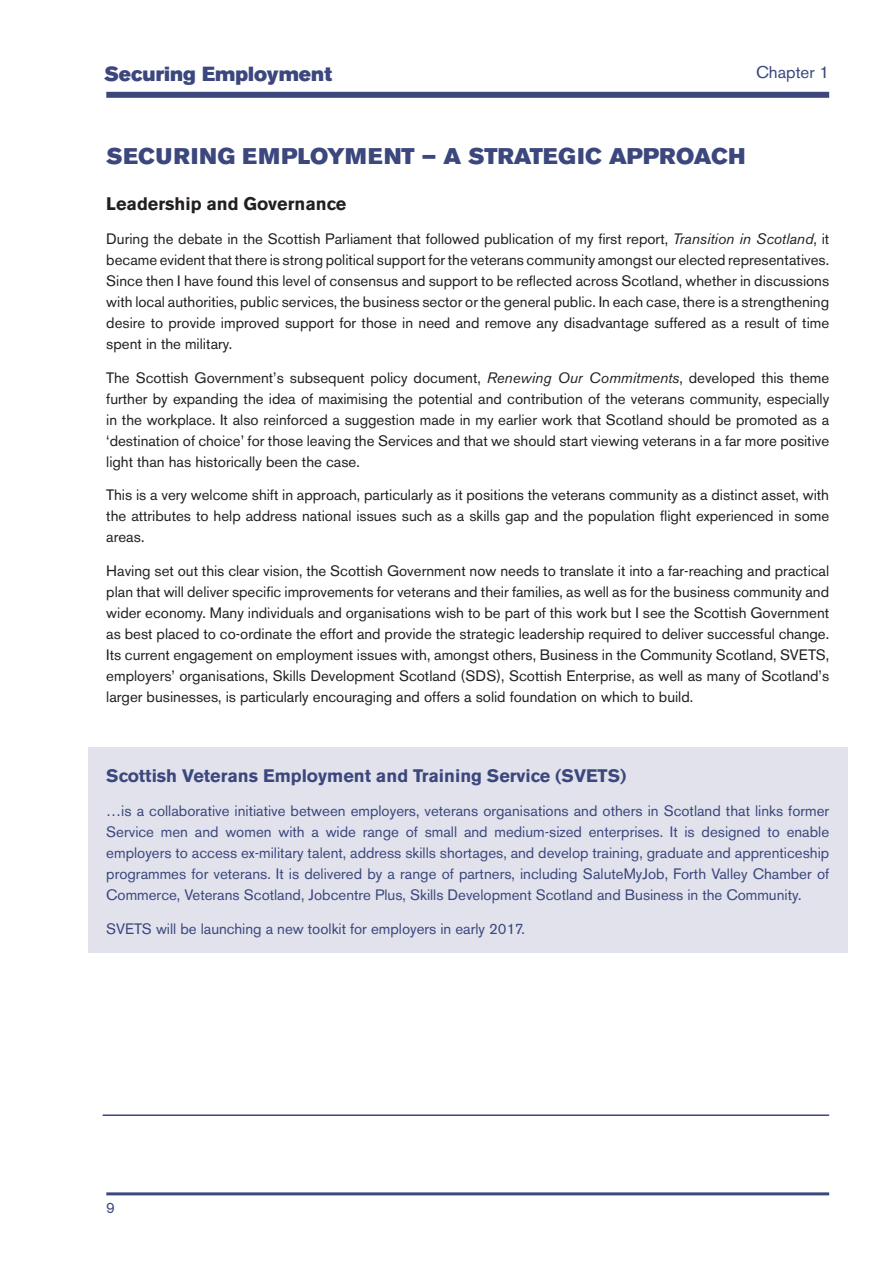
<style>
.page{position:relative;width:893px;height:1263px;background:#fff}
.page>*{position:absolute;margin:0;border:0;box-sizing:border-box;transform-origin:0 0}
.Sub-header_copy{font:22.5px "Akzidenz Grotesk BE Super";letter-spacing:.02em;color:#3b477d}
.Cover_-_Title{font:20.25px "Akzidenz Grotesk BE Super";color:#3b477d}
.BODY_BOLD{font:700 18px "Akzidenz Grotesk BE";color:#3b477d}
.BODY_BOLD-2{font:700 18px "Akzidenz Grotesk BE";color:#231f20}
.Cover_-_Title-2{font:16.95px "Akzidenz Grotesk BE";color:#3b477d}
.Body{font:15px/21px "Akzidenz Grotesk BE";color:#231f20;text-align:justify}
.Body-2{font:15px/21px "Akzidenz Grotesk BE";color:#3b477d;text-align:justify}
.s1{font-style:italic}
</style>
<div class="page">
<div style="left:89px;top:747px;width:759px;height:205px;background:#e1e2ec"></div>
<hr style="left:103px;top:1114px;width:726px;height:2px;background:#3b477d">
<hr style="left:106px;top:1192px;width:723px;height:3px;background:#3b477d">
<div style="left:106px;top:92px;width:723px;height:6px;background:#3b477d"></div>
<p class="Cover_-_Title" style="left:104px;top:62px;width:229px">Securing Employment</p>
<p class="Cover_-_Title-2" style="left:756px;top:62px;width:74px">Chapter 1</p>
<p class="Sub-header_copy" style="left:106px;top:143px;width:641px">SECURING EMPLOYMENT – A STRATEGIC APPROACH</p>
<p class="BODY_BOLD-2" style="left:106px;top:193px;width:241px">Leadership and Governance</p>
<p class="Body" style="left:106px;top:228px;width:724px">During the debate in the Scottish Parliament that followed publication of my first report, <span class="s1">Transition in Scotland</span>, it became evident that there is strong political support for the veterans community amongst our elected representatives.<br>Since then I have found this level of consensus and support to be reflected across Scotland, whether in discussions with local authorities, public services, the business sector or the general public. In each case, there is a strengthening desire to provide improved support for those in need and remove any disadvantage suffered as a result of time spent in the military.</p>
<p class="Body" style="left:106px;top:367px;width:724px">The Scottish Government’s subsequent policy document, <span class="s1">Renewing Our Commitments</span>, developed this theme further by expanding the idea of maximising the potential and contribution of the veterans community, especially in the workplace. It also reinforced a suggestion made in my earlier work that Scotland should be promoted as a ‘destination of choice’ for those leaving the Services and that we should start viewing veterans in a far more positive light than has historically been the case.</p>
<p class="Body" style="left:106px;top:485px;width:724px">This is a very welcome shift in approach, particularly as it positions the veterans community as a distinct asset, with the attributes to help address national issues such as a skills gap and the population flight experienced in some areas.</p>
<p class="Body" style="left:106px;top:560px;width:724px">Having set out this clear vision, the Scottish Government now needs to translate it into a far-reaching and practical plan that will deliver specific improvements for veterans and their families, as well as for the business community and wider economy. Many individuals and organisations wish to be part of this work but I see the Scottish Government as best placed to co-ordinate the effort and provide the strategic leadership required to deliver successful change.<br>Its current engagement on employment issues with, amongst others, Business in the Community Scotland, SVETS, employers’ organisations, Skills Development Scotland (SDS), Scottish Enterprise, as well as many of Scotland’s larger businesses, is particularly encouraging and offers a solid foundation on which to build.</p>
<p class="BODY_BOLD" style="left:106px;top:766px;width:522px">Scottish Veterans Employment and Training Service (SVETS)</p>
<p class="Body-2" style="left:106px;top:800px;width:724px">…is a collaborative initiative between employers, veterans organisations and others in Scotland that links former Service men and women with a wide range of small and medium-sized enterprises. It is designed to enable employers to access ex-military talent, address skills shortages, and develop training, graduate and apprenticeship programmes for veterans. It is delivered by a range of partners, including SaluteMyJob, Forth Valley Chamber of Commerce, Veterans Scotland, Jobcentre Plus, Skills Development Scotland and Business in the Community.</p>
<p class="Body-2" style="left:106px;top:918px;width:420px">SVETS will be launching a new toolkit for employers in early 2017.</p>
<p class="Body-2" style="left:106px;top:1197px;width:10px">9</p>
</div>
